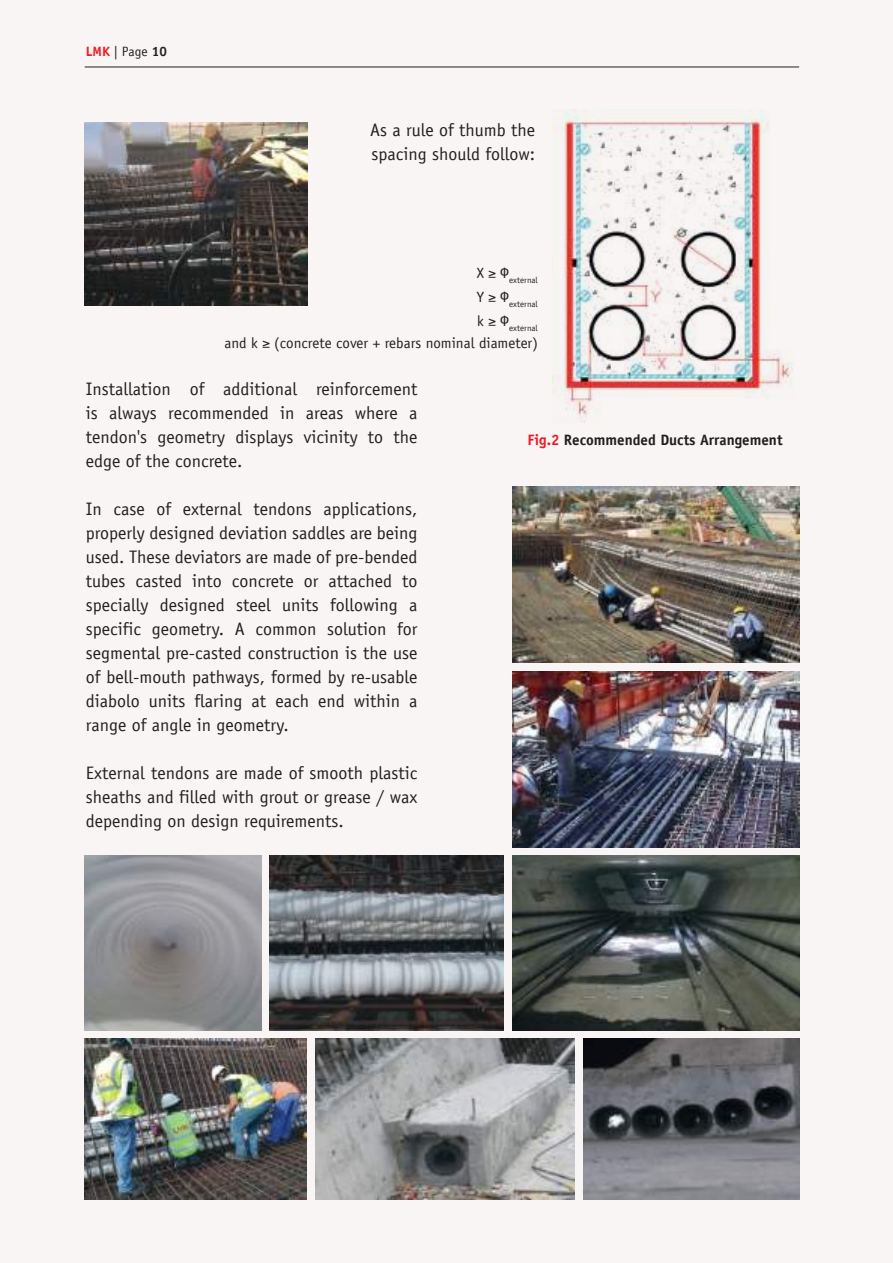
<style>
.page{position:relative;width:893px;height:1263px;background:#f6f2f1}
.page>*{position:absolute;margin:0;border:0;box-sizing:border-box;transform-origin:0 0}
.t1{font:18px/24px "Officina Sans ITC Hel";color:#241f1f;text-align:justify}
.t2{font:15px "Officina Sans ITC Hel";color:#241f1f}
.t3{font:700 15px "Officina Sans ITC Hel";color:#241f1f}
.t4{font:13.5px "Officina Sans ITC Hel";color:#241f1f}
.t5{font:8.7px "Officina Sans ITC Hel";color:#241f1f}
.s1{font-weight:700;color:#ef1923}
.s2{font-weight:700}
.s3{color:#ef1923}
</style>
<div class="page">
<hr style="left:85px;top:67px;width:714px;height:1px;background:#241f1f">
<img style="left:85px;top:122px;width:223px;height:184px">
<img style="left:583px;top:1039px;width:216px;height:160px">
<img style="left:315px;top:1039px;width:259px;height:160px">
<img style="left:85px;top:1039px;width:222px;height:160px">
<img style="left:85px;top:856px;width:176px;height:174px">
<img style="left:270px;top:856px;width:233px;height:174px">
<img style="left:512px;top:856px;width:287px;height:174px">
<img style="left:512px;top:671px;width:287px;height:176px">
<img style="left:512px;top:487px;width:287px;height:176px">
<img style="left:552px;top:109px;width:241px;height:313px">
<p class="t4" style="left:86px;top:44px;width:83px"><span class="s1">LMK</span> | Page <span class="s2">10</span></p>
<p class="t1" style="left:370px;top:118px;width:167px">As a rule of thumb the spacing should follow:</p>
<p class="t5" style="left:477px;top:275px;width:63px"><sup>X</sup> <sup>≥</sup> <sup>Φ</sup>external</p>
<p class="t5" style="left:477px;top:299px;width:63px"><sup>Y</sup> <sup>≥</sup> <sup>Φ</sup>external</p>
<p class="t5" style="left:477px;top:323px;width:62px"><sup>k</sup> <sup>≥</sup> <sup>Φ</sup>external</p>
<p class="t2" style="left:225px;top:334px;width:315px">and k ≥ (concrete cover + rebars nominal diameter)</p>
<p class="t1" style="left:86px;top:377px;width:333px">Installation of additional reinforcement is always recommended in areas where a tendon's geometry displays vicinity to the edge of the concrete.</p>
<p class="t1" style="left:86px;top:496px;width:333px">In case of external tendons applications, properly designed deviation saddles are being used. These deviators are made of pre-bended tubes casted into concrete or attached to specially designed steel units following a specific geometry. A common solution for segmental pre-casted construction is the use of bell-mouth pathways, formed by re-usable diabolo units flaring at each end within a range of angle in geometry.</p>
<p class="t1" style="left:86px;top:760px;width:333px">External tendons are made of smooth plastic sheaths and filled with grout or grease / wax depending on design requirements.</p>
<p class="t3" style="left:527px;top:431px;width:257px"><span class="s3">Fig.2</span> Recommended Ducts Arrangement</p>
</div>
